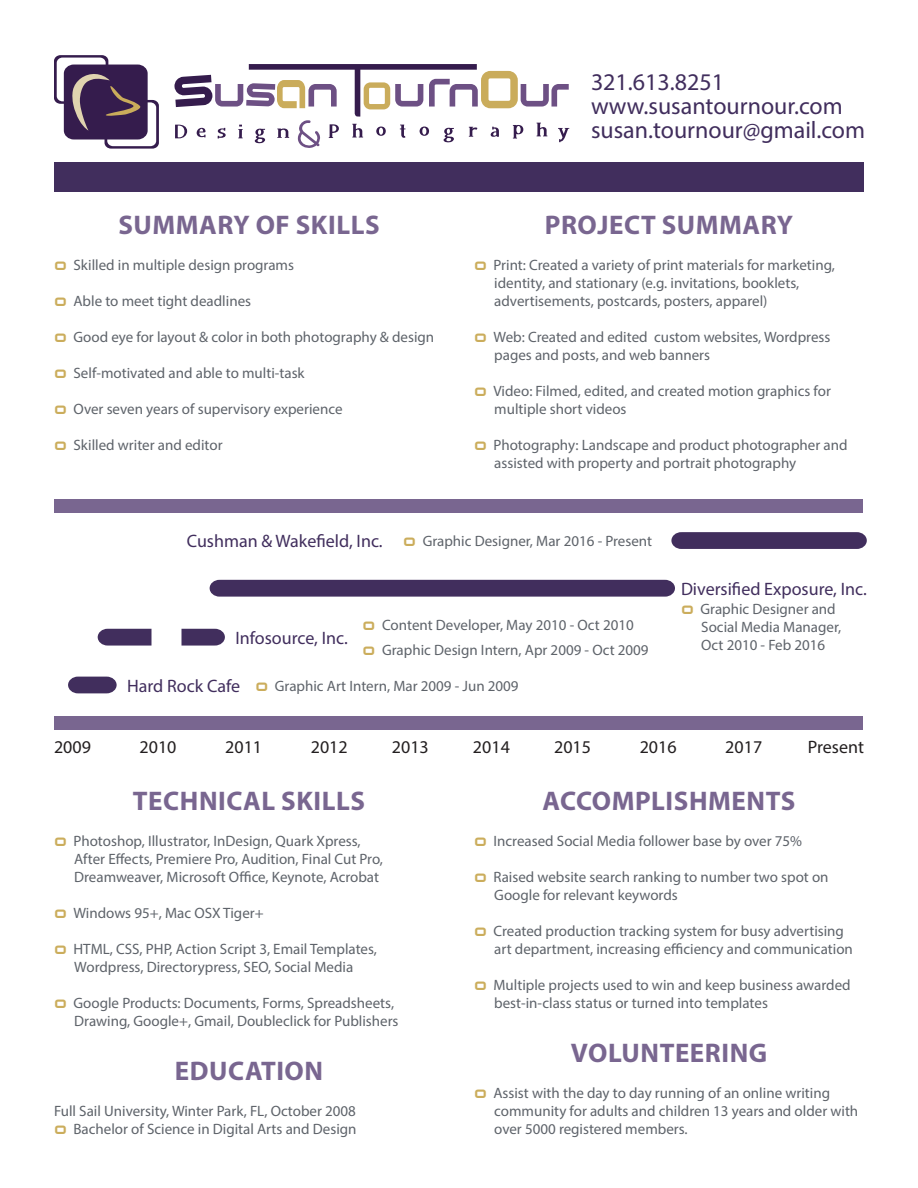
<style>
.page{position:relative;width:918px;height:1188px;background:#fff}
.page>*{position:absolute;margin:0;border:0;box-sizing:border-box;transform-origin:0 0}
.Headers{font:700 27px "Myriad Pro";letter-spacing:.02em;color:#796690}
.Contact{font:24px "Myriad Pro";color:#412e5d}
.Companies{font:18px "Myriad Pro";color:#412e5d}
.t1{font:18px "Myriad Pro";color:#231f20}
.Main{font:15px/18px "Myriad Pro";color:#5e636a}
.s1{font-family:"Phutura";color:#cbad5c}
</style>
<div class="page">
<svg style="left:174px;top:64px;width:395px;height:84px"></svg>
<svg style="left:54px;top:55px;width:105px;height:94px"></svg>
<div style="left:54px;top:162px;width:810px;height:29px;background:#412e5d"></div>
<div style="left:54px;top:717px;width:808px;height:13px;background:#796690"></div>
<div style="left:54px;top:499px;width:808px;height:14px;background:#796690"></div>
<svg style="left:98px;top:629px;width:54px;height:17px"></svg>
<svg style="left:68px;top:677px;width:49px;height:16px"></svg>
<svg style="left:182px;top:629px;width:43px;height:17px"></svg>
<div style="left:210px;top:580px;width:465px;height:17px;background:#412e5d"></div>
<svg style="left:671px;top:532px;width:196px;height:17px;background:#473562"></svg>
<p class="Headers" style="left:118px;top:207px;width:263px">SUMMARY OF SKILLS</p>
<p class="Main" style="left:54px;top:256px;width:242px"><span class="s1">o</span> Skilled in multiple design programs</p>
<p class="Main" style="left:54px;top:292px;width:199px"><span class="s1">o</span> Able to meet tight deadlines</p>
<p class="Main" style="left:54px;top:328px;width:382px"><span class="s1">o</span> Good eye for layout &amp; color in both photography &amp; design</p>
<p class="Main" style="left:54px;top:364px;width:252px"><span class="s1">o</span> Self-motivated and able to multi-task</p>
<p class="Main" style="left:54px;top:400px;width:290px"><span class="s1">o</span> Over seven years of supervisory experience</p>
<p class="Main" style="left:54px;top:436px;width:170px"><span class="s1">o</span> Skilled writer and editor</p>
<p class="Contact" style="left:591px;top:67px;width:135px">321.613.8251</p>
<p class="Contact" style="left:591px;top:91px;width:253px">www.susantournour.com</p>
<p class="Contact" style="left:591px;top:115px;width:276px">susan.tournour@gmail.com</p>
<p class="Headers" style="left:545px;top:207px;width:250px">PROJECT SUMMARY</p>
<p class="Main" style="left:494px;top:256px;width:342px;text-indent:-20px"><span class="s1">o</span> Print: Created a variety of print materials for marketing, identity, and stationary (e.g. invitations, booklets, advertisements, postcards, posters, apparel)</p>
<p class="Main" style="left:494px;top:328px;width:338px;text-indent:-20px"><span class="s1">o</span> Web: Created and edited custom websites, Wordpress pages and posts, and web banners</p>
<p class="Main" style="left:494px;top:382px;width:338px;text-indent:-20px"><span class="s1">o</span> Video: Filmed, edited, and created motion graphics for multiple short videos</p>
<p class="Main" style="left:494px;top:436px;width:355px;text-indent:-20px"><span class="s1">o</span> Photography: Landscape and product photographer and assisted with property and portrait photography</p>
<p class="Companies" style="left:187px;top:530px;width:197px">Cushman &amp; Wakefield, Inc.</p>
<p class="Main" style="left:403px;top:532px;width:250px"><span class="s1">o</span> Graphic Designer, Mar 2016 - Present</p>
<p class="Companies" style="left:235px;top:627px;width:114px">Infosource, Inc.</p>
<p class="Main" style="left:363px;top:616px;width:273px"><span class="s1">o</span> Content Developer, May 2010 - Oct 2010</p>
<p class="Main" style="left:363px;top:641px;width:288px"><span class="s1">o</span> Graphic Design Intern, Apr 2009 - Oct 2009</p>
<p class="Companies" style="left:127px;top:675px;width:115px">Hard Rock Cafe</p>
<p class="Main" style="left:255px;top:676px;width:265px"><span class="s1">o</span> Graphic Art Intern, Mar 2009 - Jun 2009</p>
<p class="Companies" style="left:681px;top:578px;width:187px">Diversified Exposure, Inc.</p>
<p class="Main" style="left:701px;top:599px;width:141px;text-indent:-20px"><span class="s1">o</span> Graphic Designer and<br>Social Media Manager,<br>Oct 2010 - Feb 2016</p>
<p class="t1" style="left:54px;top:735px;width:38px">2009</p>
<p class="t1" style="left:140px;top:735px;width:38px">2010</p>
<p class="t1" style="left:225px;top:735px;width:38px">2011</p>
<p class="t1" style="left:311px;top:735px;width:38px">2012</p>
<p class="t1" style="left:392px;top:735px;width:38px">2013</p>
<p class="t1" style="left:473px;top:735px;width:38px">2014</p>
<p class="t1" style="left:554px;top:735px;width:38px">2015</p>
<p class="t1" style="left:640px;top:735px;width:38px">2016</p>
<p class="t1" style="left:725px;top:735px;width:38px">2017</p>
<p class="t1" style="left:808px;top:735px;width:58px">Present</p>
<p class="Headers" style="left:133px;top:783px;width:234px">TECHNICAL SKILLS</p>
<p class="Main" style="left:74px;top:832px;width:310px;text-indent:-20px"><span class="s1">o</span> Photoshop, Illustrator, InDesign, Quark Xpress,<br>After Effects, Premiere Pro, Audition, Final Cut Pro,<br>Dreamweaver, Microsoft Office, Keynote, Acrobat</p>
<p class="Main" style="left:54px;top:904px;width:211px"><span class="s1">o</span> Windows 95+, Mac OSX Tiger+</p>
<p class="Main" style="left:54px;top:940px;width:324px;text-align:center"><span class="s1">o</span> HTML, CSS, PHP, Action Script 3, Email Templates,<br>Wordpress, Directorypress, SEO, Social Media</p>
<p class="Main" style="left:54px;top:994px;width:346px;text-align:right"><span class="s1">o</span> Google Products: Documents, Forms, Spreadsheets,<br>Drawing, Google+, Gmail, Doubleclick for Publishers</p>
<p class="Headers" style="left:175px;top:1053px;width:150px">EDUCATION</p>
<p class="Main" style="left:54px;top:1102px;width:304px">Full Sail University, Winter Park, FL, October 2008</p>
<p class="Main" style="left:54px;top:1120px;width:304px"><span class="s1">o</span> Bachelor of Science in Digital Arts and Design</p>
<p class="Headers" style="left:543px;top:783px;width:254px">ACCOMPLISHMENTS</p>
<p class="Main" style="left:474px;top:832px;width:330px"><span class="s1">o</span> Increased Social Media follower base by over 75%</p>
<p class="Main" style="left:494px;top:868px;width:336px;text-indent:-20px"><span class="s1">o</span> Raised website search ranking to number two spot on<br>Google for relevant keywords</p>
<p class="Main" style="left:494px;top:922px;width:360px;text-indent:-20px"><span class="s1">o</span> Created production tracking system for busy advertising art department, increasing efficiency and communication</p>
<p class="Main" style="left:494px;top:976px;width:358px;text-indent:-20px"><span class="s1">o</span> Multiple projects used to win and keep business awarded best-in-class status or turned into templates</p>
<p class="Headers" style="left:571px;top:1035px;width:198px">VOLUNTEERING</p>
<p class="Main" style="left:494px;top:1084px;width:366px;text-indent:-20px"><span class="s1">o</span> Assist with the day to day running of an online writing community for adults and children 13 years and older with over 5000 registered members.</p>
</div>
